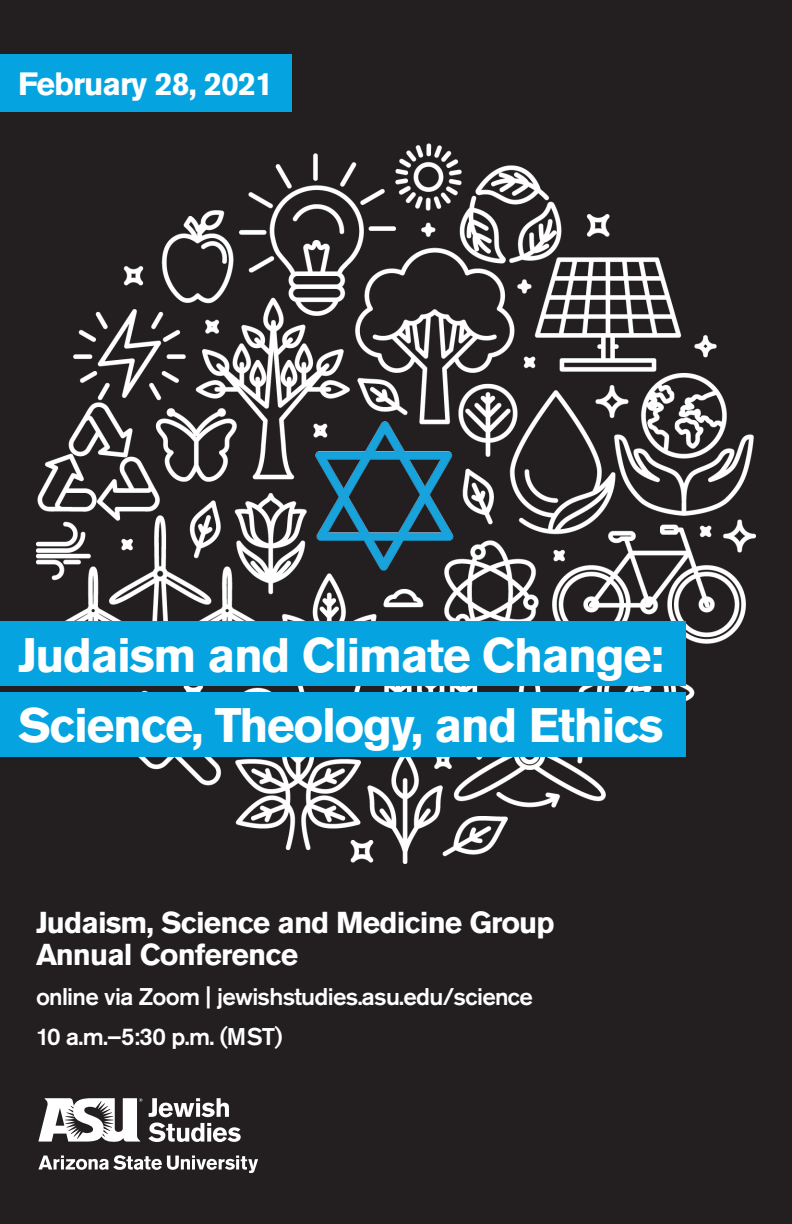
<style>
.page{position:relative;width:792px;height:1224px;background:#231f20}
.page>*{position:absolute;margin:0;border:0;box-sizing:border-box;transform-origin:0 0}
.t1{font:700 48px "Akzidenz Grotesk Pro";letter-spacing:-.03em;color:#fff}
.t2{font:700 32px "Akzidenz Grotesk Pro";letter-spacing:-.03em;color:#fff}
.t3{font:700 30px "Akzidenz Grotesk Pro";letter-spacing:-.03em;color:#fff}
.t4{font:500 24px "Akzidenz Grotesk Pro";letter-spacing:-.03em;color:#fff}
</style>
<div class="page">
<img style="left:36px;top:143px;width:720px;height:721px">
<div style="left:0;top:621px;width:685px;height:65px;background:#05a4e0"></div>
<div style="left:0;top:692px;width:685px;height:65px;background:#05a4e0"></div>
<svg style="left:38px;top:1155px;width:220px;height:18px"></svg>
<svg style="left:38px;top:1098px;width:203px;height:44px"></svg>
<div style="left:0;top:54px;width:292px;height:58px;background:#05a4e0"></div>
<p class="t2" style="left:18px;top:63px;width:257px">February 28, 2021</p>
<p class="t1" style="left:18px;top:624px;width:647px">Judaism and Climate Change:</p>
<p class="t1" style="left:18px;top:694px;width:647px">Science, Theology, and Ethics</p>
<p class="t3" style="left:36px;top:903px;width:520px">Judaism, Science and Medicine Group</p>
<p class="t3" style="left:36px;top:935px;width:264px">Annual Conference</p>
<p class="t4" style="left:36px;top:981px;width:499px">online via Zoom | jewishstudies.asu.edu/science</p>
<p class="t4" style="left:36px;top:1021px;width:248px">10 a.m.–5:30 p.m. (MST)</p>
</div>
